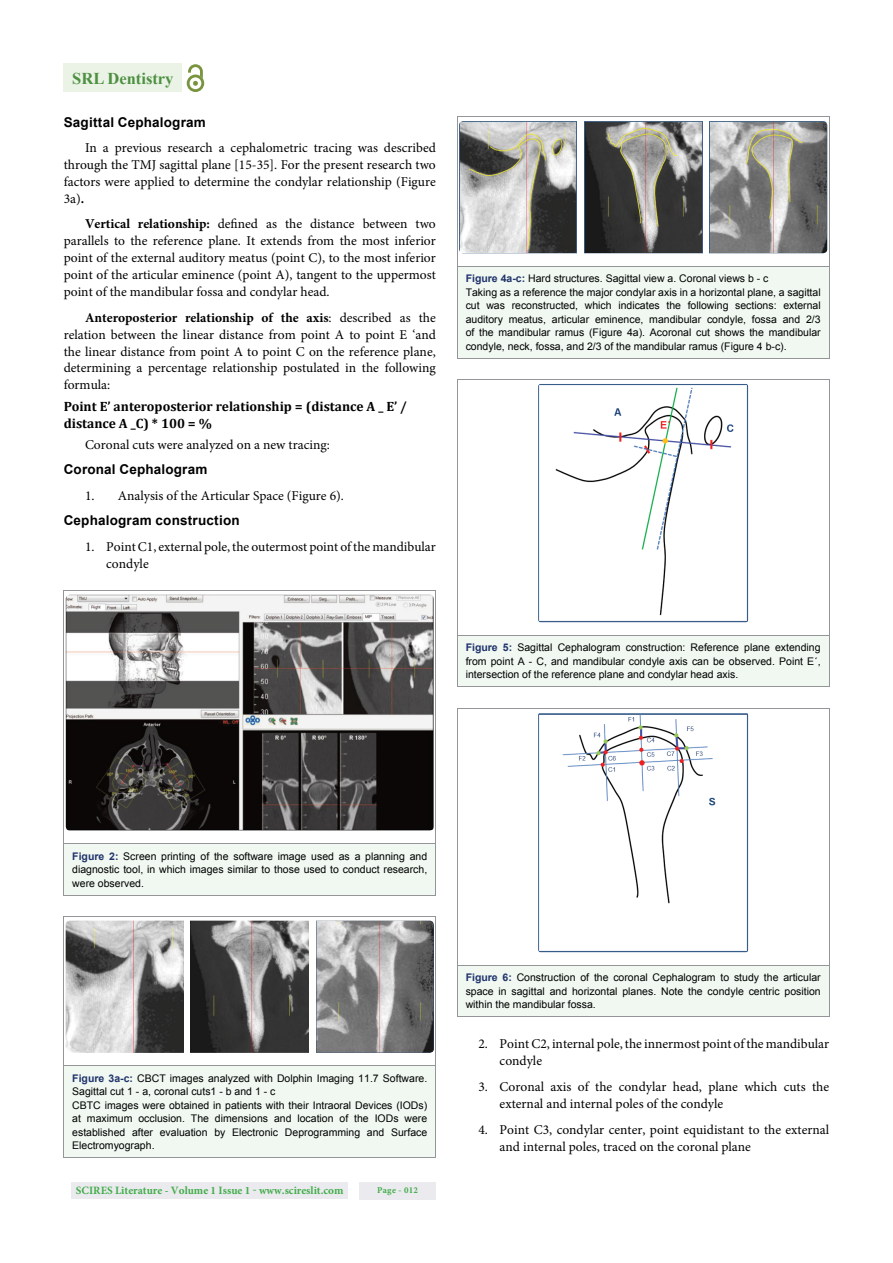
<style>
.page{position:relative;width:893px;height:1263px;background:#fff}
.page>*{position:absolute;margin:0;border:0;box-sizing:border-box;transform-origin:0 0}
.t1{font:700 16.5px "Times New Roman";color:#4d9041}
.t2{font:13.5px/17px "Minion Pro";color:#000}
.t3{font:700 13.5px/17px "Cambria";color:#000}
.t4{font:700 13.5px "Arial";letter-spacing:.01em;color:#000}
.t5{font:700 11.25px "Minion Pro";color:#41ad49}
.t6{font:10.5px/13.5px "Arial";color:#000;text-align:justify}
.t7{font:700 9px "Minion Pro";letter-spacing:.03em;color:#41ad49}
.s1{font-weight:700}
.s2{font-weight:700;color:#20336c}
</style>
<div class="page">
<div style="left:64px;top:64px;width:118px;height:28px;background:#eaf3e6"></div>
<img style="left:188px;top:64px;width:15px;height:11px">
<img style="left:187px;top:75px;width:17px;height:17px">
<svg style="left:193px;top:75px;width:10px;height:11px"></svg>
<div style="left:72px;top:1182px;width:276px;height:17px;background:#ebeaef"></div>
<div style="left:359px;top:1182px;width:77px;height:17px;background:#ebeaef"></div>
<div style="left:64px;top:843px;width:372px;height:52px;background:#f0f8f1"></div>
<hr style="left:64px;top:591px;width:1px;height:252px;background:#939598">
<hr style="left:64px;top:843px;width:1px;height:52px;background:#939598">
<hr style="left:64px;top:895px;width:372px;height:1px;background:#939598">
<img style="left:66px;top:595px;width:368px;height:236px;border-radius:4px">
<div style="left:64px;top:1066px;width:372px;height:92px;background:#f0f8f1"></div>
<hr style="left:64px;top:916px;width:372px;height:1px;background:#939598">
<hr style="left:64px;top:916px;width:1px;height:150px;background:#939598">
<hr style="left:64px;top:1066px;width:372px;height:1px;background:#939598">
<hr style="left:64px;top:1066px;width:1px;height:92px;background:#939598">
<hr style="left:64px;top:1158px;width:372px;height:1px;background:#939598">
<img style="left:66px;top:921px;width:117px;height:132px">
<img style="left:191px;top:921px;width:117px;height:132px">
<img style="left:316px;top:921px;width:118px;height:132px">
<div style="left:457px;top:266px;width:372px;height:92px;background:#f0f8f1"></div>
<hr style="left:457px;top:266px;width:372px;height:1px;background:#939598">
<img style="left:459px;top:121px;width:118px;height:132px">
<img style="left:584px;top:121px;width:118px;height:132px">
<img style="left:709px;top:121px;width:118px;height:132px">
<div style="left:457px;top:635px;width:372px;height:52px;background:#f0f8f1"></div>
<hr style="left:457px;top:635px;width:372px;height:1px;background:#939598">
<img style="left:538px;top:384px;width:210px;height:238px;border-radius:2px">
<div style="left:457px;top:965px;width:372px;height:52px;background:#f0f8f1"></div>
<hr style="left:457px;top:708px;width:372px;height:1px;background:#939598">
<hr style="left:457px;top:1017px;width:372px;height:1px;background:#939598">
<img style="left:538px;top:712px;width:210px;height:240px;border-radius:2px">
<h1 class="t1" style="left:72px;top:69px;width:103px">SRL Dentistry</h1>
<p class="t4" style="left:64px;top:114px;width:144px">Sagittal Cephalogram</p>
<p class="t2" style="left:64px;top:140px;width:374px;text-align:justify;text-indent:21px">In a previous research a cephalometric tracing was described through the TMJ sagittal plane [15-35]. For the present research two factors were applied to determine the condylar relationship (Figure 3a)<span class="s1">.</span></p>
<p class="t2" style="left:64px;top:217px;width:374px;text-align:justify;text-indent:21px"><span class="s1">Vertical relationship:</span> defined as the distance between two parallels to the reference plane. It extends from the most inferior point of the external auditory meatus (point C), to the most inferior point of the articular eminence (point A), tangent to the uppermost point of the mandibular fossa and condylar head.</p>
<p class="t2" style="left:64px;top:310px;width:374px;text-align:justify;text-indent:21px"><span class="s1">Anteroposterior relationship of the axis</span>: described as the relation between the linear distance from point A to point E ‘and the linear distance from point A to point C on the reference plane, determining a percentage relationship postulated in the following formula:</p>
<p class="t3" style="left:64px;top:397px;width:345px">Point E’ anteroposterior relationship = (distance A _ E’ / distance A _C) * 100 = %</p>
<p class="t2" style="left:85px;top:437px;width:246px">Coronal cuts were analyzed on a new tracing:</p>
<p class="t4" style="left:64px;top:462px;width:145px">Coronal Cephalogram</p>
<p class="t2" style="left:85px;top:488px;width:260px">1. Analysis of the Articular Space (Figure 6).</p>
<p class="t4" style="left:64px;top:513px;width:177px">Cephalogram construction</p>
<p class="t2" style="left:106px;top:539px;width:331px;text-indent:-21px">1. Point C1, external pole, the outermost point of the mandibular condyle</p>
<p class="t6" style="left:466px;top:272px;width:356px;text-align:left"><span class="s2">Figure 4a-c:</span> Hard structures. Sagittal view a. Coronal views b - c<br>Taking as a reference the major condylar axis in a horizontal plane, a sagittal cut was reconstructed, which indicates the following sections: external auditory meatus, articular eminence, mandibular condyle, fossa and 2/3 of the mandibular ramus (Figure 4a). Acoronal cut shows the mandibular condyle, neck, fossa, and 2/3 of the mandibular ramus (Figure 4 b-c).</p>
<p class="t6" style="left:466px;top:641px;width:356px"><span class="s2">Figure 5:</span> Sagittal Cephalogram construction: Reference plane extending from point A - C, and mandibular condyle axis can be observed. Point E´, intersection of the reference plane and condylar head axis.</p>
<p class="t6" style="left:72px;top:849px;width:356px"><span class="s2">Figure 2:</span> Screen printing of the software image used as a planning and diagnostic tool, in which images similar to those used to conduct research, were observed.</p>
<p class="t6" style="left:72px;top:1071px;width:356px;text-align:left"><span class="s2">Figure 3a-c:</span> CBCT images analyzed with Dolphin Imaging 11.7 Software.<br>Sagittal cut 1 - a, coronal cuts1 - b and 1 - c<br>CBTC images were obtained in patients with their Intraoral Devices (IODs) at maximum occlusion. The dimensions and location of the IODs were established after evaluation by Electronic Deprogramming and Surface Electromyograph.</p>
<p class="t5" style="left:76px;top:1186px;width:269px">SCIRES Literature - Volume 1 Issue 1 - www.scireslit.com</p>
<p class="t7" style="left:377px;top:1186px;width:42px">Page - 012</p>
<p class="t6" style="left:466px;top:971px;width:356px"><span class="s2">Figure 6:</span> Construction of the coronal Cephalogram to study the articular space in sagittal and horizontal planes. Note the condyle centric position within the mandibular fossa.</p>
<p class="t2" style="left:500px;top:1036px;width:331px;text-indent:-21px">2. Point C2, internal pole, the innermost point of the mandibular condyle</p>
<p class="t2" style="left:500px;top:1079px;width:331px;text-indent:-21px">3. Coronal axis of the condylar head, plane which cuts the external and internal poles of the condyle</p>
<p class="t2" style="left:500px;top:1122px;width:331px;text-indent:-21px">4. Point C3, condylar center, point equidistant to the external and internal poles, traced on the coronal plane</p>
</div>
